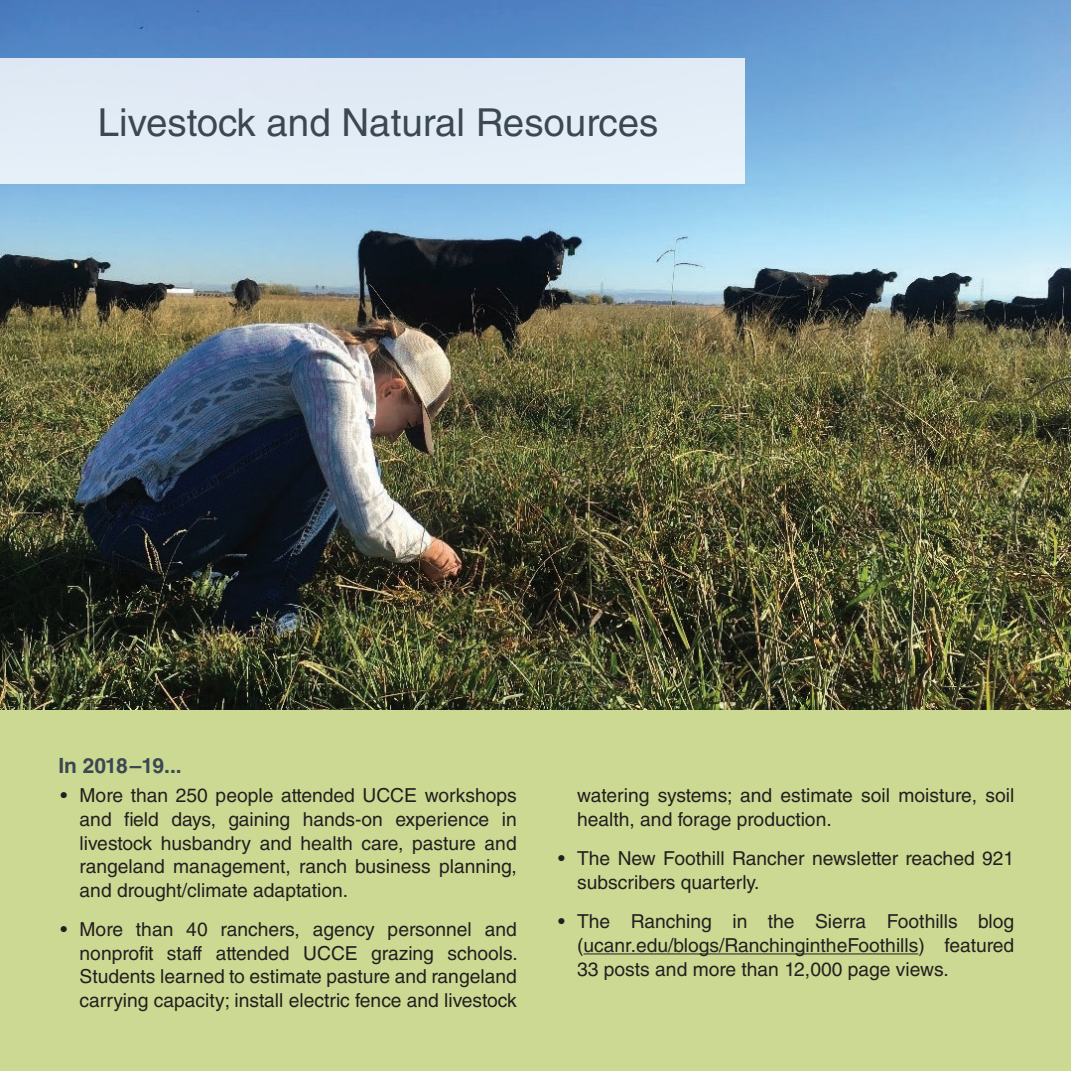
<style>
.page{position:relative;width:1071px;height:1071px;background:#fff}
.page>*{position:absolute;margin:0;border:0;box-sizing:border-box;transform-origin:0 0}
.t1{font:38.5px "Helvetica LT Std";color:#3b4853}
.t2{font:700 21px "Helvetica LT Std";letter-spacing:-.035em;color:#3b4853}
.t3{font:19.25px/23.6px "Helvetica LT Std";color:#231f20;text-align:justify}
</style>
<div class="page">
<div style="left:0;top:709px;width:1071px;height:362px;background:#ccd992"></div>
<img style="left:0;top:0;width:1071px;height:709px">
<div style="left:0;top:58px;width:745px;height:126px;background:#e2ecf6"></div>
<hr style="left:584px;top:953px;width:334px;height:1px;background:#231f20">
<h1 class="t1" style="left:98px;top:100px;width:562px">Livestock and Natural Resources</h1>
<p class="t2" style="left:58px;top:753px;width:125px">In 2018–19...</p>
<p class="t3" style="left:80px;top:784px;width:439px;text-indent:-19px">• More than 250 people attended UCCE workshops and field days, gaining hands-on experience in livestock husbandry and health care, pasture and rangeland management, ranch business planning, and drought/climate adaptation.</p>
<p class="t3" style="left:80px;top:918px;width:440px;text-indent:-19px">• More than 40 ranchers, agency personnel and nonprofit staff attended UCCE grazing schools.<br>Students learned to estimate pasture and rangeland carrying capacity; install electric fence and livestock</p>
<p class="t3" style="left:577px;top:784px;width:439px">watering systems; and estimate soil moisture, soil health, and forage production.</p>
<p class="t3" style="left:577px;top:847px;width:439px;text-indent:-19px">• The New Foothill Rancher newsletter reached 921 subscribers quarterly.</p>
<p class="t3" style="left:577px;top:910px;width:439px;text-indent:-19px">• The Ranching in the Sierra Foothills blog (ucanr.edu/blogs/RanchingintheFoothills) featured 33 posts and more than 12,000 page views.</p>
</div>
